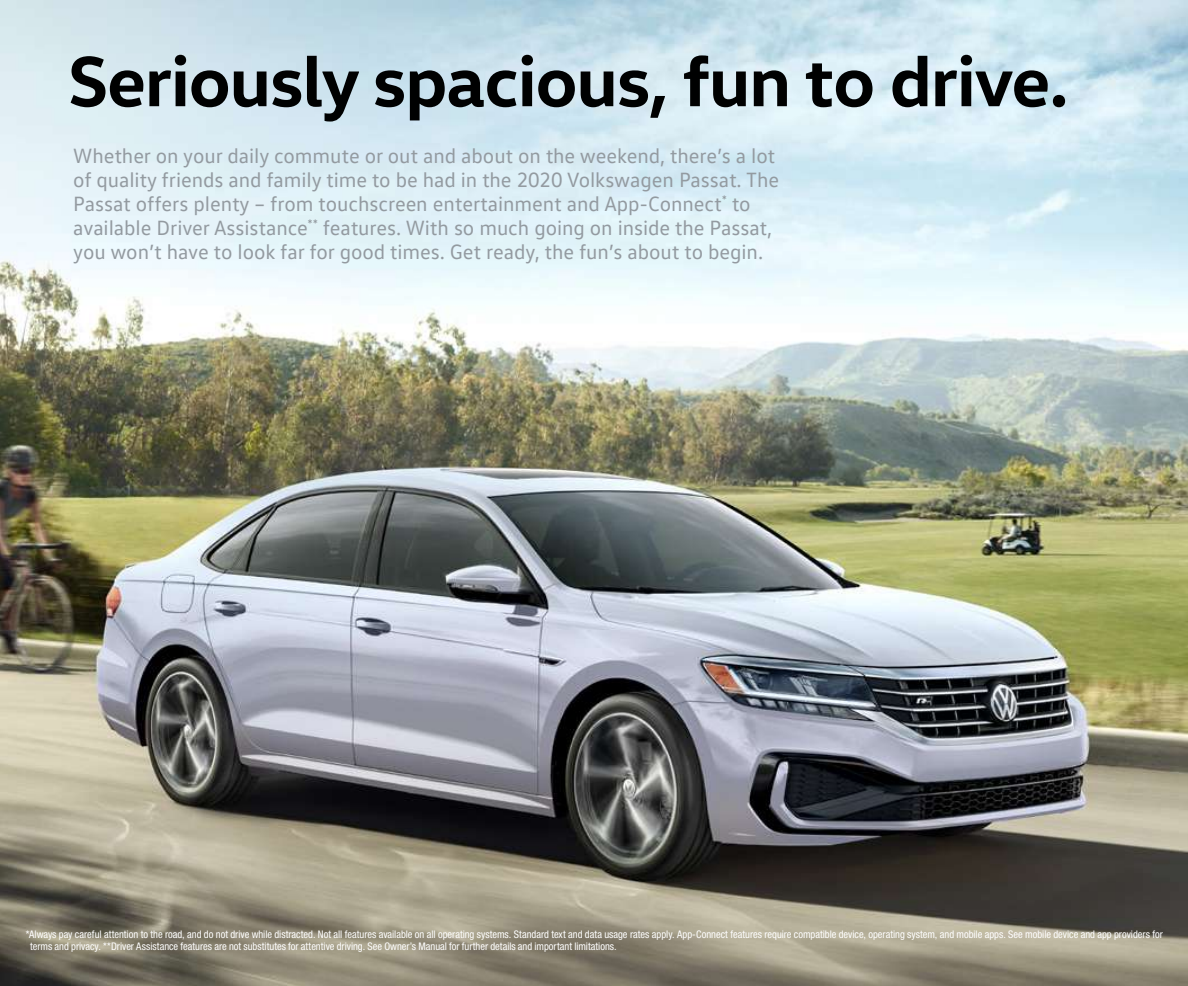
<style>
.page{position:relative;width:1188px;height:986px;background:#fff}
.page>*{position:absolute;margin:0;border:0;box-sizing:border-box;transform-origin:0 0}
.t1{font:700 72px "VW Head";letter-spacing:-.015em;color:#000101}
.t2{font:21px/24px "VW Text";letter-spacing:-.005em;color:#939aa0}
.t3{font:condensed 10.5px/12px "Helvetica Neue LT Std";color:#fff}
</style>
<div class="page">
<img style="left:0;top:0;width:1188px;height:986px">
<h1 class="t1" style="left:68px;top:34px;width:1002px">Seriously spacious, fun to drive.</h1>
<p class="t2" style="left:73px;top:143px;width:708px">Whether on your daily commute or out and about on the weekend, there’s a lot of quality friends and family time to be had in the 2020 Volkswagen Passat. The Passat offers plenty – from touchscreen entertainment and App-Connect<sup>*</sup> to available Driver Assistance<sup>**</sup> features. With so much going on inside the Passat, you won’t have to look far for good times. Get ready, the fun’s about to begin.</p>
<p class="t3" style="left:30px;top:927px;width:1134px;text-indent:-4px">*Always pay careful attention to the road, and do not drive while distracted. Not all features available on all operating systems. Standard text and data usage rates apply. App-Connect features require compatible device, operating system, and mobile apps. See mobile device and app providers for terms and privacy. **Driver Assistance features are not substitutes for attentive driving. See Owner’s Manual for further details and important limitations.</p>
</div>
